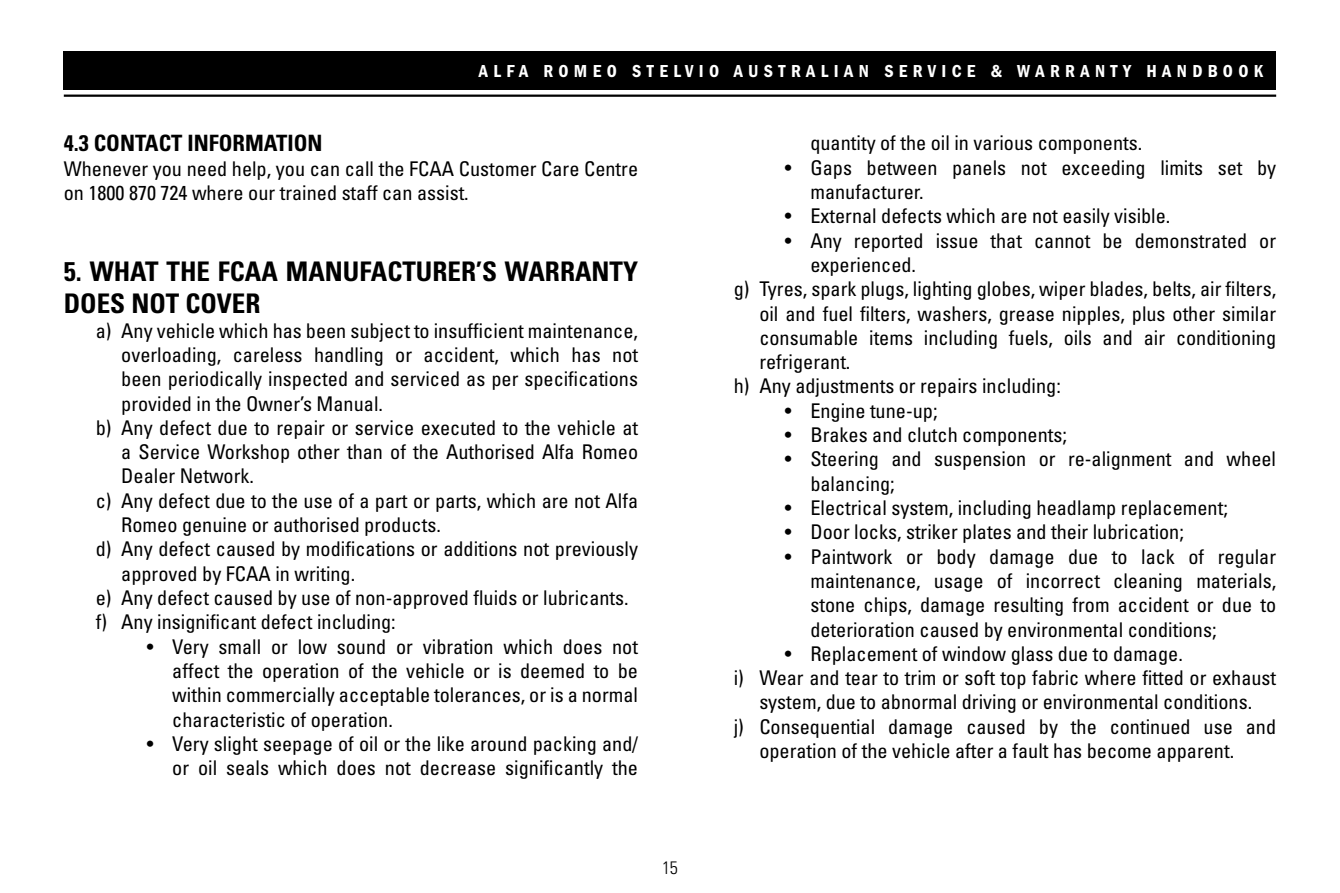
<style>
.page{position:relative;width:1340px;height:893px;background:#fff}
.page>*{position:absolute;margin:0;border:0;box-sizing:border-box;transform-origin:0 0}
.t1{font:700 condensed 27px/32.4px "Univers";color:#000}
.t2{font:700 condensed 22.5px "Univers";color:#000}
.t3{font:condensed 20.25px/24.3px "Univers";color:#000}
.t4{font:600 condensed 18px "Franklin Gothic";letter-spacing:.3em;color:#fff}
.t5{font:300 condensed 18px "Univers";color:#000}
</style>
<div class="page">
<hr style="left:64px;top:95px;width:1212px;height:2px;background:#000">
<div style="left:64px;top:51px;width:1212px;height:38px;background:#000"></div>
<p class="t4" style="left:479px;top:61px;width:786px">ALFA ROMEO STELVIO AUSTRALIAN SERVICE &amp; WARRANTY HANDBOOK</p>
<p class="t2" style="left:64px;top:130px;width:260px">4.3 CONTACT INFORMATION</p>
<p class="t3" style="left:64px;top:156px;width:576px">Whenever you need help, you can call the FCAA Customer Care Centre on 1800 870 724 where our trained staff can assist.</p>
<h1 class="t1" style="left:64px;top:255px;width:575px">5. WHAT THE FCAA MANUFACTURER’S WARRANTY<br>DOES NOT COVER</h1>
<p class="t3" style="left:96px;top:318px;width:544px">a) Any vehicle which has been subject to insufficient maintenance,</p>
<p class="t3" style="left:121px;top:342px;width:518px">overloading, careless handling or accident, which has not</p>
<p class="t3" style="left:121px;top:366px;width:518px">been periodically inspected and serviced as per specifications</p>
<p class="t3" style="left:121px;top:391px;width:263px">provided in the Owner’s Manual.</p>
<p class="t3" style="left:96px;top:415px;width:544px">b) Any defect due to repair or service executed to the vehicle at</p>
<p class="t3" style="left:121px;top:439px;width:518px">a Service Workshop other than of the Authorised Alfa Romeo</p>
<p class="t3" style="left:121px;top:464px;width:134px">Dealer Network.</p>
<p class="t3" style="left:96px;top:488px;width:544px">c) Any defect due to the use of a part or parts, which are not Alfa</p>
<p class="t3" style="left:121px;top:512px;width:321px">Romeo genuine or authorised products.</p>
<p class="t3" style="left:96px;top:536px;width:544px">d) Any defect caused by modifications or additions not previously</p>
<p class="t3" style="left:121px;top:561px;width:235px">approved by FCAA in writing.</p>
<p class="t3" style="left:96px;top:585px;width:534px">e) Any defect caused by use of non-approved fluids or lubricants.</p>
<p class="t3" style="left:96px;top:609px;width:301px">f) Any insignificant defect including:</p>
<p class="t3" style="left:172px;top:634px;width:467px;text-align:justify;text-indent:-26px">• Very small or low sound or vibration which does not affect the operation of the vehicle or is deemed to be within commercially acceptable tolerances, or is a normal characteristic of operation.</p>
<p class="t3" style="left:147px;top:731px;width:493px;text-align:right">• Very slight seepage of oil or the like around packing and/ or oil seals which does not decrease significantly the</p>
<p class="t5" style="left:662px;top:857px;width:17px">15</p>
<p class="t3" style="left:810px;top:131px;width:333px">quantity of the oil in various components.</p>
<p class="t3" style="left:810px;top:155px;width:467px;text-indent:-26px">• Gaps between panels not exceeding limits set by manufacturer.</p>
<p class="t3" style="left:784px;top:203px;width:387px">• External defects which are not easily visible.</p>
<p class="t3" style="left:784px;top:228px;width:493px">• Any reported issue that cannot be demonstrated or</p>
<p class="t3" style="left:810px;top:252px;width:107px">experienced.</p>
<p class="t3" style="left:733px;top:276px;width:544px">g) Tyres, spark plugs, lighting globes, wiper blades, belts, air filters,</p>
<p class="t3" style="left:759px;top:301px;width:518px">oil and fuel filters, washers, grease nipples, plus other similar</p>
<p class="t3" style="left:759px;top:325px;width:518px">consumable items including fuels, oils and air conditioning</p>
<p class="t3" style="left:759px;top:349px;width:93px">refrigerant.</p>
<p class="t3" style="left:733px;top:374px;width:328px">h) Any adjustments or repairs including:</p>
<p class="t3" style="left:784px;top:398px;width:154px">• Engine tune-up;</p>
<p class="t3" style="left:784px;top:422px;width:283px">• Brakes and clutch components;</p>
<p class="t3" style="left:810px;top:446px;width:467px;text-indent:-26px">• Steering and suspension or re-alignment and wheel balancing;</p>
<p class="t3" style="left:784px;top:495px;width:444px">• Electrical system, including headlamp replacement;</p>
<p class="t3" style="left:784px;top:519px;width:400px">• Door locks, striker plates and their lubrication;</p>
<p class="t3" style="left:810px;top:544px;width:467px;text-align:justify;text-indent:-26px">• Paintwork or body damage due to lack of regular maintenance, usage of incorrect cleaning materials, stone chips, damage resulting from accident or due to deterioration caused by environmental conditions;</p>
<p class="t3" style="left:784px;top:641px;width:399px">• Replacement of window glass due to damage.</p>
<p class="t3" style="left:733px;top:665px;width:544px">i) Wear and tear to trim or soft top fabric where fitted or exhaust</p>
<p class="t3" style="left:759px;top:689px;width:494px">system, due to abnormal driving or environmental conditions.</p>
<p class="t3" style="left:733px;top:714px;width:544px">j) Consequential damage caused by the continued use and</p>
<p class="t3" style="left:759px;top:738px;width:476px">operation of the vehicle after a fault has become apparent.</p>
</div>
